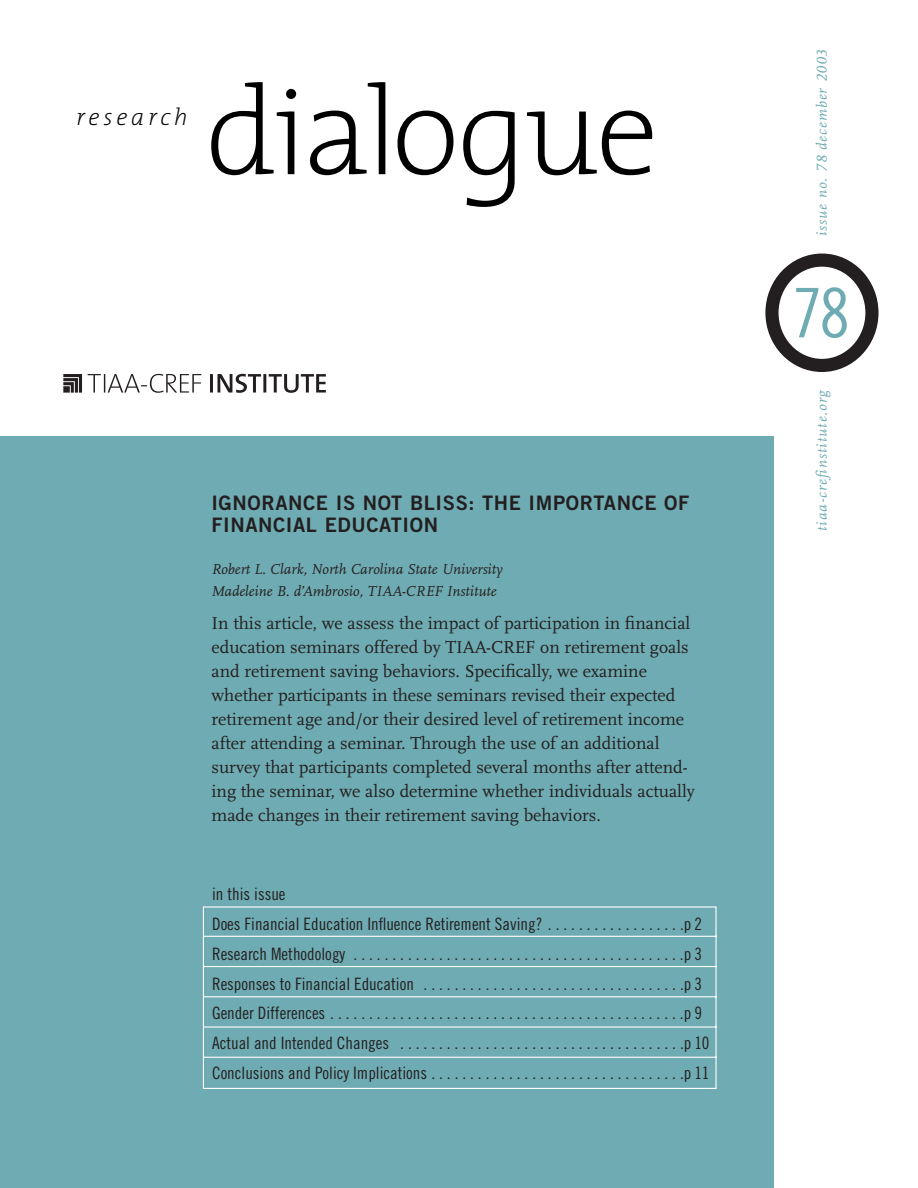
<style>
.page{position:relative;width:918px;height:1188px;background:#fff}
.page>*{position:absolute;margin:0;border:0;box-sizing:border-box;transform-origin:0 0}
.t1{font:200 126px "The Mix";letter-spacing:-.03em;color:#000}
.t2{font:72px "TC Trade Gothic Condensed";color:#6fabb2}
.t3{font:italic 200 24px "The Mix";letter-spacing:.15em;color:#000}
.t4{font:700 21px/22.5px "TC Trade Gothic";letter-spacing:.03em;color:#231f20}
.t5{font:18px/24px "TC Scala";color:#231f20}
.t6{font:18px/29.8px "TC Trade Gothic Condensed";color:#231f20}
.t7{font:italic 15px/22.5px "TC Scala";color:#231f20}
.t8{font:italic 15px "TC Scala";letter-spacing:.07em;color:#6fabb2}
</style>
<div class="page">
<div style="left:0;top:437px;width:774px;height:751px;background:#6fabb2"></div>
<svg style="left:765px;top:254px;width:114px;height:118px"></svg>
<svg style="left:202px;top:906px;width:515px;height:183px"></svg>
<svg style="left:63px;top:374px;width:19px;height:19px"></svg>
<svg style="left:88px;top:374px;width:113px;height:19px"></svg>
<svg style="left:210px;top:374px;width:116px;height:19px"></svg>
<h3 class="t3" style="left:76px;top:107px;width:113px">research</h3>
<h1 class="t1" style="left:205px;top:83px;width:455px">dialogue</h1>
<p class="t4" style="left:211px;top:493px;width:479px">IGNORANCE IS NOT BLISS: THE IMPORTANCE OF<br>FINANCIAL EDUCATION</p>
<p class="t7" style="left:211px;top:559px;width:293px">Robert L. Clark, North Carolina State University<br>Madeleine B. d’Ambrosio, TIAA-CREF Institute</p>
<p class="t5" style="left:211px;top:613px;width:485px">In this article, we assess the impact of participation in financial education seminars offered by TIAA-CREF on retirement goals and retirement saving behaviors. Specifically, we examine whether participants in these seminars revised their expected retirement age and/or their desired level of retirement income after attending a seminar. Through the use of an additional survey that participants completed several months after attend&shy;ing the seminar, we also determine whether individuals actually made changes in their retirement saving behaviors.</p>
<p class="t6" style="left:212px;top:880px;width:499px">in this issue<br>Does Financial Education Influence Retirement Saving? . . . . . . . . . . . . . . . . . .p 2<br>Research Methodology . . . . . . . . . . . . . . . . . . . . . . . . . . . . . . . . . . . . . . . . . . .p 3<br>Responses to Financial Education . . . . . . . . . . . . . . . . . . . . . . . . . . . . . . . . . .p 3<br>Gender Differences . . . . . . . . . . . . . . . . . . . . . . . . . . . . . . . . . . . . . . . . . . . . . .p 9<br>Actual and Intended Changes . . . . . . . . . . . . . . . . . . . . . . . . . . . . . . . . . . . . .p 10<br>Conclusions and Policy Implications . . . . . . . . . . . . . . . . . . . . . . . . . . . . . . . . .p 11</p>
<p class="t8" style="left:816px;top:236px;width:188px;rotate:-90deg">issue no. 78 december 2003</p>
<h2 class="t2" style="left:792px;top:288px;width:59px">78</h2>
<p class="t8" style="left:816px;top:531px;width:142px;rotate:-90deg">tiaa-crefinstitute.org</p>
</div>
